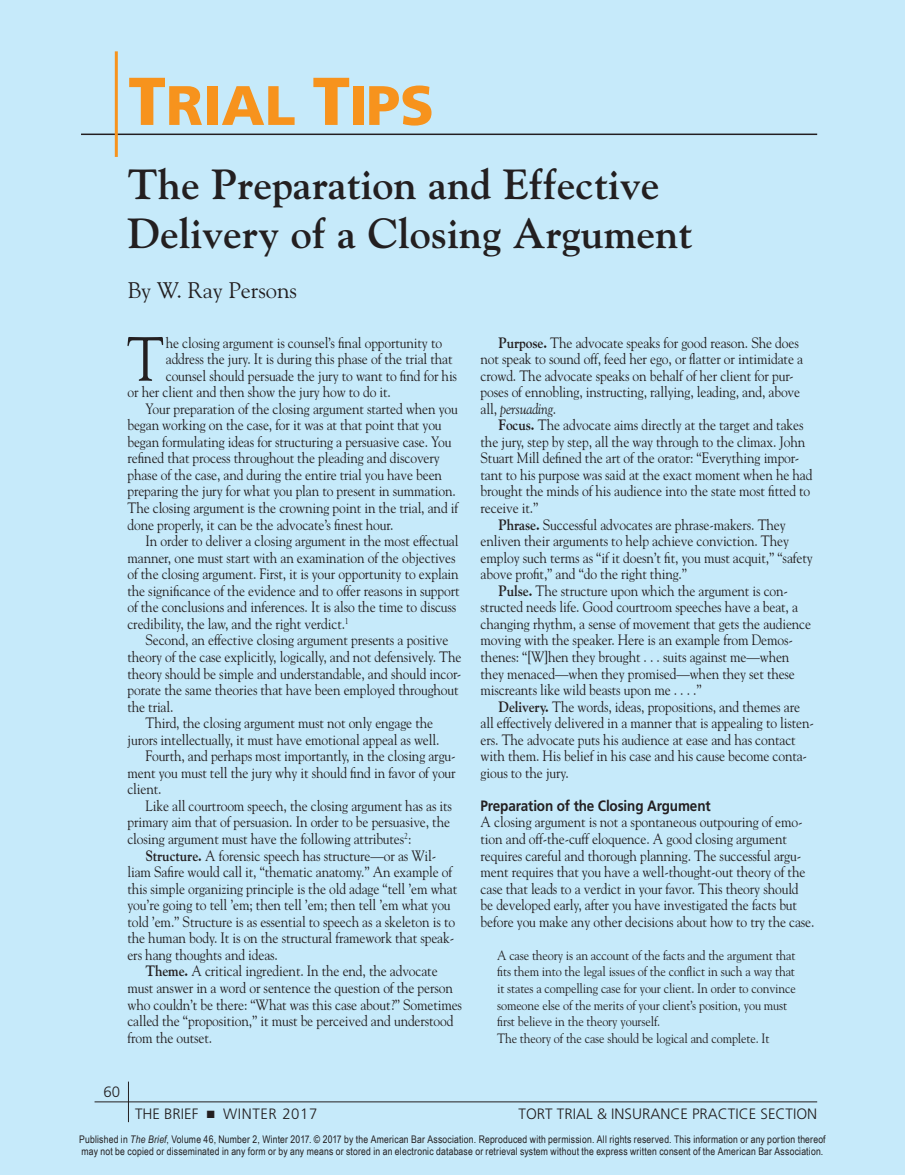
<style>
.page{position:relative;width:905px;height:1175px;background:#fff}
.page>*{position:absolute;margin:0;border:0;box-sizing:border-box;transform-origin:0 0}
.t1{font:61.95px "Goudy Std";color:#231f20;scale:.9 1}
.t2{font:900 55.5px "Frutiger LT Std";color:#f7931d}
.t3{font:700 42px/49.5px "Goudy Std";color:#231f20}
.t4{font:22.5px "Goudy Std";color:#231f20}
.t5{font:15px/16.5px "Goudy Std";letter-spacing:-.01em;color:#231f20;scale:.9 1}
.t6{font:15px "Goudy Std";letter-spacing:.02em;color:#231f20;scale:.9 1}
.t7{font:300 15px "Frutiger LT Std";color:#231f20}
.t8{font:700 15px "Frutiger LT Std";letter-spacing:-.01em;color:#231f20;scale:.9 1}
.t9{font:300 15px "Frutiger LT Std";letter-spacing:.04em;color:#231f20}
.t10{font:13.5px/16.5px "Goudy Std";letter-spacing:-.01em;color:#231f20;scale:.9 1}
.t11{font:10.5px/12px "Arial Narrow";letter-spacing:.02em;color:#231f20}
.s1{font-size:67.5px}
.s2{font-weight:700}
.s3{font-style:italic}
</style>
<div class="page">
<div style="left:0;top:0;width:904px;height:1174px;background:#c6eafa"></div>
<hr style="left:94px;top:1101px;width:723px;height:1px;background:#231f20">
<hr style="left:128px;top:1081px;width:1px;height:41px;background:#231f20">
<hr style="left:81px;top:134px;width:736px;height:1px;background:#231f20">
<hr style="left:115px;top:51px;width:3px;height:106px;background:#f7931d">
<h2 class="t2" style="left:128px;top:72px;width:307px"><span class="s1">T</span>RIAL <span class="s1">T</span>IPS</h2>
<h3 class="t3" style="left:127px;top:159px;width:566px">The Preparation and Effective<br>Delivery of a Closing Argument</h3>
<h3 class="t4" style="left:127px;top:276px;width:171px">By W. Ray Persons</h3>
<h1 class="t1" style="left:127px;top:321px;width:43px">T</h1>
<p class="t5" style="left:166px;top:334px;width:308px">he closing argument is counsel’s final opportunity to</p>
<p class="t5" style="left:480px;top:334px;width:360px;text-indent:18px"><span class="s2">Purpose.</span> The advocate speaks for good reason. She does not speak to sound off, feed her ego, or flatter or intimidate a crowd. The advocate speaks on behalf of her client for pur&shy;poses of ennobling, instructing, rallying, leading, and, above all, <span class="s3">persuading</span>.</p>
<p class="t5" style="left:498px;top:416px;width:340px"><span class="s2">Focus.</span> The advocate aims directly at the target and takes</p>
<p class="t5" style="left:480px;top:433px;width:362px">the jury, step by step, all the way through to the climax. John</p>
<p class="t5" style="left:480px;top:450px;width:355px">Stuart Mill defined the art of the orator: “Everything impor-</p>
<p class="t5" style="left:480px;top:466px;width:370px">tant to his purpose was said at the exact moment when he had</p>
<p class="t5" style="left:480px;top:483px;width:368px">brought the minds of his audience into the state most fitted to</p>
<p class="t5" style="left:480px;top:499px;width:66px">receive it.”</p>
<p class="t5" style="left:498px;top:516px;width:320px"><span class="s2">Phrase.</span> Successful advocates are phrase-makers. They</p>
<p class="t5" style="left:480px;top:532px;width:344px">enliven their arguments to help achieve conviction. They</p>
<p class="t5" style="left:480px;top:549px;width:370px">employ such terms as “if it doesn’t fit, you must acquit,” “safety</p>
<p class="t5" style="left:480px;top:565px;width:231px">above profit,” and “do the right thing.”</p>
<p class="t5" style="left:498px;top:582px;width:323px"><span class="s2">Pulse.</span> The structure upon which the argument is con-</p>
<p class="t5" style="left:480px;top:598px;width:354px">structed needs life. Good courtroom speeches have a beat, a</p>
<p class="t5" style="left:480px;top:615px;width:369px">changing rhythm, a sense of movement that gets the audience</p>
<p class="t5" style="left:480px;top:632px;width:348px">moving with the speaker. Here is an example from Demos-</p>
<p class="t5" style="left:480px;top:648px;width:344px">thenes: “[W]hen they brought . . . suits against me—when</p>
<p class="t5" style="left:480px;top:665px;width:351px">they menaced—when they promised—when they set these</p>
<p class="t5" style="left:480px;top:681px;width:247px">miscreants like wild beasts upon me . . . .”</p>
<p class="t5" style="left:498px;top:698px;width:336px"><span class="s2">Delivery.</span> The words, ideas, propositions, and themes are</p>
<p class="t5" style="left:480px;top:714px;width:372px">all effectively delivered in a manner that is appealing to listen-</p>
<p class="t5" style="left:480px;top:731px;width:351px">ers. The advocate puts his audience at ease and has contact</p>
<p class="t5" style="left:480px;top:747px;width:364px">with them. His belief in his case and his cause become conta-</p>
<p class="t5" style="left:480px;top:764px;width:99px">gious to the jury.</p>
<p class="t8" style="left:480px;top:797px;width:257px">Preparation of the Closing Argument</p>
<p class="t5" style="left:480px;top:813px;width:372px">A closing argument is not a spontaneous outpouring of emo&shy;tion and off-the-cuff eloquence. A good closing argument requires careful and thorough planning. The successful argu&shy;ment requires that you have a well-thought-out theory of the case that leads to a verdict in your favor. This theory should be developed early, after you have investigated the facts but before you make any other decisions about how to try the case.</p>
<p class="t10" style="left:497px;top:946px;width:333px">A case theory is an account of the facts and the argument that fits them into the legal issues of the conflict in such a way that it states a compelling case for your client. In order to convince someone else of the merits of your client’s position, you must first believe in the theory yourself.<br>The theory of the case should be logical and complete. It</p>
<p class="t5" style="left:166px;top:350px;width:320px">address the jury. It is during this phase of the trial that</p>
<p class="t5" style="left:166px;top:367px;width:325px">counsel should persuade the jury to want to find for his</p>
<p class="t5" style="left:127px;top:383px;width:294px">or her client and then show the jury how to do it.</p>
<p class="t5" style="left:145px;top:400px;width:349px">Your preparation of the closing argument started when you</p>
<p class="t5" style="left:127px;top:416px;width:350px">began working on the case, for it was at that point that you</p>
<p class="t5" style="left:127px;top:433px;width:362px">began formulating ideas for structuring a persuasive case. You</p>
<p class="t5" style="left:127px;top:450px;width:348px">refined that process throughout the pleading and discovery</p>
<p class="t5" style="left:127px;top:466px;width:351px">phase of the case, and during the entire trial you have been</p>
<p class="t5" style="left:127px;top:483px;width:366px">preparing the jury for what you plan to present in summation.</p>
<p class="t5" style="left:127px;top:499px;width:370px">The closing argument is the crowning point in the trial, and if</p>
<p class="t5" style="left:127px;top:516px;width:297px">done properly, it can be the advocate’s finest hour.</p>
<p class="t5" style="left:145px;top:532px;width:349px">In order to deliver a closing argument in the most effectual</p>
<p class="t5" style="left:127px;top:549px;width:366px">manner, one must start with an examination of the objectives</p>
<p class="t5" style="left:127px;top:565px;width:369px">of the closing argument. First, it is your opportunity to explain</p>
<p class="t5" style="left:127px;top:582px;width:370px">the significance of the evidence and to offer reasons in support</p>
<p class="t5" style="left:127px;top:598px;width:367px">of the conclusions and inferences. It is also the time to discuss</p>
<p class="t5" style="left:127px;top:615px;width:247px">credibility, the law, and the right verdict.<sup>1</sup></p>
<p class="t5" style="left:145px;top:632px;width:338px">Second, an effective closing argument presents a positive</p>
<p class="t5" style="left:127px;top:648px;width:373px">theory of the case explicitly, logically, and not defensively. The</p>
<p class="t5" style="left:127px;top:665px;width:372px">theory should be simple and understandable, and should incor-</p>
<p class="t5" style="left:127px;top:681px;width:369px">porate the same theories that have been employed throughout</p>
<p class="t5" style="left:127px;top:698px;width:53px">the trial.</p>
<p class="t5" style="left:145px;top:714px;width:321px">Third, the closing argument must not only engage the</p>
<p class="t5" style="left:127px;top:731px;width:348px">jurors intellectually, it must have emotional appeal as well.</p>
<p class="t6" style="left:145px;top:746px;width:346px">Fourth, and perhaps most importantly, in the closing argu-</p>
<p class="t5" style="left:127px;top:764px;width:366px">ment you must tell the jury why it should find in favor of your</p>
<p class="t5" style="left:127px;top:780px;width:39px">client.</p>
<p class="t5" style="left:145px;top:797px;width:342px">Like all courtroom speech, the closing argument has as its</p>
<p class="t5" style="left:127px;top:813px;width:360px">primary aim that of persuasion. In order to be persuasive, the</p>
<p class="t5" style="left:127px;top:830px;width:317px">closing argument must have the following attributes<sup>2</sup>:</p>
<p class="t5" style="left:145px;top:847px;width:324px"><span class="s2">Structure.</span> A forensic speech has structure—or as Wil-</p>
<p class="t5" style="left:127px;top:863px;width:363px">liam Safire would call it, “thematic anatomy.” An example of</p>
<p class="t5" style="left:127px;top:880px;width:368px">this simple organizing principle is the old adage “tell ’em what</p>
<p class="t5" style="left:127px;top:896px;width:360px">you’re going to tell ’em; then tell ’em; then tell ’em what you</p>
<p class="t5" style="left:127px;top:913px;width:365px">told ’em.” Structure is as essential to speech as a skeleton is to</p>
<p class="t5" style="left:127px;top:929px;width:364px">the human body. It is on the structural framework that speak-</p>
<p class="t5" style="left:127px;top:946px;width:169px">ers hang thoughts and ideas.</p>
<p class="t5" style="left:145px;top:962px;width:326px"><span class="s2">Theme.</span> A critical ingredient. In the end, the advocate</p>
<p class="t5" style="left:127px;top:979px;width:363px">must answer in a word or sentence the question of the person</p>
<p class="t5" style="left:127px;top:995px;width:373px">who couldn’t be there: “What was this case about?” Sometimes</p>
<p class="t5" style="left:127px;top:1012px;width:364px">called the “proposition,” it must be perceived and understood</p>
<p class="t5" style="left:127px;top:1029px;width:95px">from the outset.</p>
<p class="t7" style="left:103px;top:1083px;width:18px">60</p>
<p class="t9" style="left:135px;top:1105px;width:184px">THE BRIEF ■ WINTER 2017</p>
<p class="t7" style="left:518px;top:1105px;width:300px">TORT TRIAL &amp; INSURANCE PRACTICE SECTION</p>
<p class="t11" style="left:79px;top:1132px;width:748px">Published in <span class="s3">The Brief</span>, Volume 46, Number 2, Winter 2017. © 2017 by the American Bar Association. Reproduced with permission. All rights reserved. This information or any portion thereof may not be copied or disseminated in any form or by any means or stored in an electronic database or retrieval system without the express written consent of the American Bar Association.</p>
</div>
